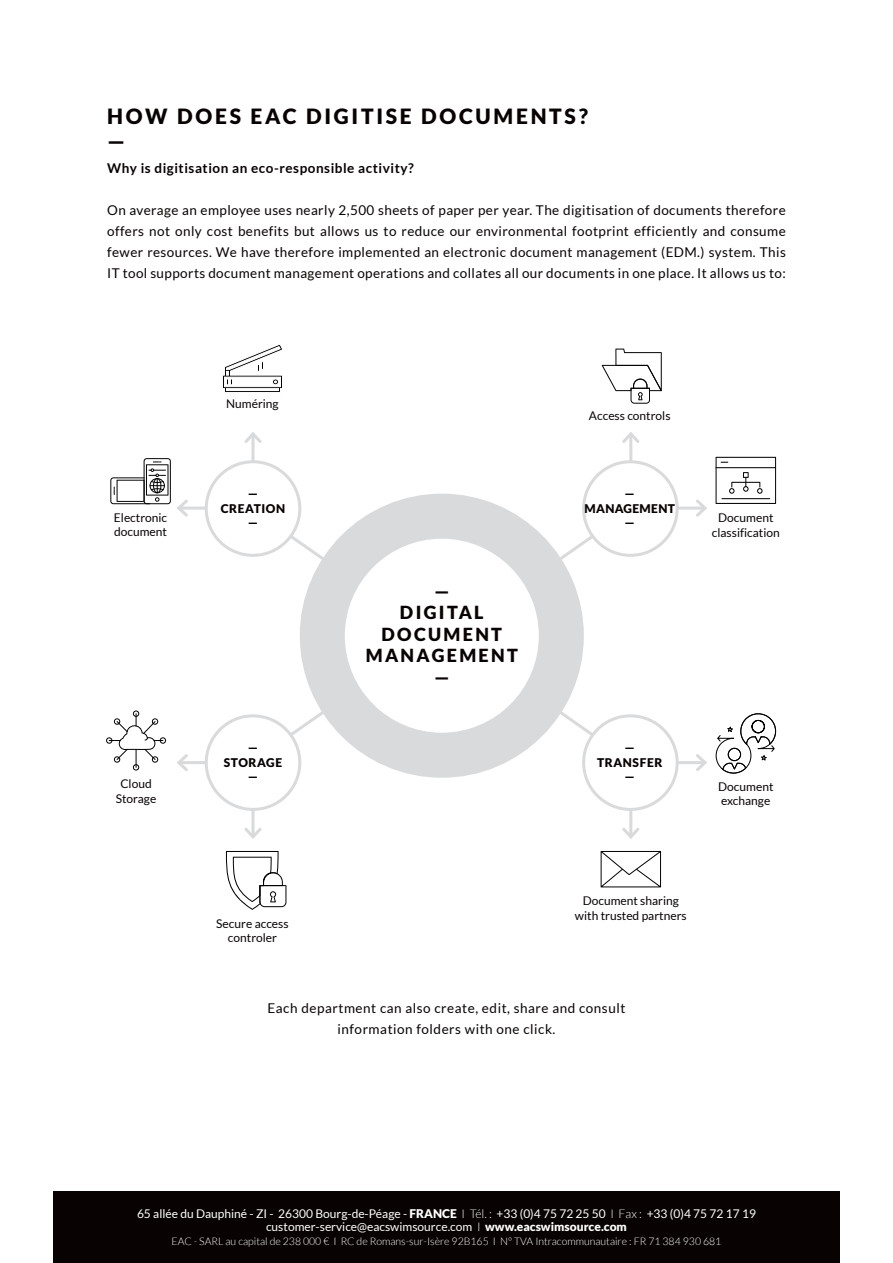
<style>
.page{position:relative;width:893px;height:1263px;background:#fff}
.page>*{position:absolute;margin:0;border:0;box-sizing:border-box;transform-origin:0 0}
.t1{font:900 21px "Lato";letter-spacing:.13em;color:#080302}
.t2{font:900 18px "Lato";letter-spacing:.13em;color:#080302}
.t3{font:13.5px/21px "Lato";letter-spacing:.04em;color:#080302;text-align:justify}
.t4{font:700 13.5px "Lato";letter-spacing:.04em;color:#080302}
.t5{font:12px "Lato";color:#080302}
.t6{font:12px "Lato";color:#fff}
.t7{font:900 12px "Lato";letter-spacing:.05em;color:#080302}
.t8{font:900 12px "Lato";letter-spacing:.03em;color:#080302}
.t9{font:300 10.5px "Lato";color:#fff}
.s1{font-weight:900}
.s2{font-weight:300}
</style>
<div class="page">
<div style="left:53px;top:1192px;width:787px;height:71px;background:#080302"></div>
<svg style="left:273px;top:524px;width:90px;height:64px"></svg>
<svg style="left:520px;top:524px;width:90px;height:64px"></svg>
<svg style="left:273px;top:683px;width:90px;height:64px"></svg>
<svg style="left:520px;top:683px;width:90px;height:64px"></svg>
<svg style="left:622px;top:432px;width:85px;height:85px"></svg>
<svg style="left:622px;top:754px;width:85px;height:85px"></svg>
<svg style="left:177px;top:753px;width:85px;height:86px"></svg>
<div style="left:300px;top:494px;width:284px;height:284px;border:45px solid #d9dadc;border-radius:50%"></div>
<div style="left:206px;top:462px;width:94px;height:93px;background:#fff;border-radius:50%"></div>
<div style="left:205px;top:460px;width:96px;height:97px;border:3px solid #d9dadc;border-radius:50%"></div>
<div style="left:584px;top:462px;width:93px;height:93px;background:#fff;border-radius:50%"></div>
<div style="left:582px;top:460px;width:97px;height:97px;border:3px solid #d9dadc;border-radius:50%"></div>
<div style="left:206px;top:716px;width:94px;height:93px;background:#fff;border-radius:50%"></div>
<div style="left:205px;top:714px;width:96px;height:97px;border:3px solid #d9dadc;border-radius:50%"></div>
<div style="left:584px;top:716px;width:93px;height:93px;background:#fff;border-radius:50%"></div>
<div style="left:582px;top:714px;width:97px;height:97px;border:3px solid #d9dadc;border-radius:50%"></div>
<svg style="left:106px;top:710px;width:60px;height:60px"></svg>
<svg style="left:226px;top:851px;width:60px;height:59px"></svg>
<svg style="left:602px;top:349px;width:60px;height:55px"></svg>
<svg style="left:715px;top:713px;width:62px;height:61px"></svg>
<svg style="left:601px;top:851px;width:60px;height:36px"></svg>
<svg style="left:716px;top:457px;width:60px;height:47px"></svg>
<hr style="left:721px;top:498px;width:49px;height:1px;background:#000">
<svg style="left:222px;top:344px;width:61px;height:48px"></svg>
<svg style="left:110px;top:432px;width:154px;height:87px"></svg>
<p class="t1" style="left:107px;top:104px;width:482px">HOW DOES EAC DIGITISE DOCUMENTS?</p>
<p class="t1" style="left:107px;top:129px;width:20px">—</p>
<p class="t4" style="left:107px;top:160px;width:308px">Why is digitisation an eco-responsible activity?</p>
<p class="t3" style="left:107px;top:199px;width:680px">On average an employee uses nearly 2,500 sheets of paper per year. The digitisation of documents therefore offers not only cost benefits but allows us to reduce our environmental footprint efficiently and consume fewer resources. We have therefore implemented an electronic document management (EDM.) system. This IT tool supports document management operations and collates all our documents in one place. It allows us to:</p>
<p class="t5" style="left:114px;top:511px;width:55px">Electronic</p>
<p class="t5" style="left:114px;top:525px;width:54px">document</p>
<p class="t5" style="left:120px;top:777px;width:33px">Cloud</p>
<p class="t5" style="left:116px;top:791px;width:42px">Storage</p>
<p class="t5" style="left:226px;top:397px;width:54px">Numéring</p>
<p class="t7" style="left:248px;top:487px;width:12px">—</p>
<p class="t7" style="left:221px;top:501px;width:66px">CREATION</p>
<p class="t7" style="left:248px;top:516px;width:12px">—</p>
<p class="t7" style="left:248px;top:741px;width:12px">—</p>
<p class="t7" style="left:224px;top:755px;width:60px">STORAGE</p>
<p class="t7" style="left:248px;top:770px;width:12px">—</p>
<p class="t2" style="left:434px;top:580px;width:17px">—</p>
<p class="t2" style="left:400px;top:602px;width:85px">DIGITAL</p>
<p class="t2" style="left:382px;top:624px;width:122px">DOCUMENT</p>
<p class="t2" style="left:366px;top:645px;width:154px">MANAGEMENT</p>
<p class="t2" style="left:434px;top:667px;width:17px">—</p>
<p class="t5" style="left:589px;top:409px;width:83px">Access controls</p>
<p class="t7" style="left:625px;top:487px;width:12px">—</p>
<p class="t8" style="left:584px;top:501px;width:92px">MANAGEMENT</p>
<p class="t7" style="left:625px;top:516px;width:12px">—</p>
<p class="t5" style="left:718px;top:511px;width:57px">Document</p>
<p class="t5" style="left:712px;top:526px;width:69px">classification</p>
<p class="t7" style="left:625px;top:741px;width:12px">—</p>
<p class="t7" style="left:597px;top:755px;width:67px">TRANSFER</p>
<p class="t7" style="left:625px;top:770px;width:12px">—</p>
<p class="t5" style="left:718px;top:780px;width:57px">Document</p>
<p class="t5" style="left:721px;top:794px;width:51px">exchange</p>
<p class="t5" style="left:216px;top:917px;width:74px">Secure access</p>
<p class="t5" style="left:228px;top:931px;width:51px">controler</p>
<p class="t5" style="left:583px;top:894px;width:98px">Document sharing</p>
<p class="t5" style="left:575px;top:909px;width:113px">with trusted partners</p>
<p class="t3" style="left:268px;top:998px;width:359px">Each department can also create, edit, share and consult</p>
<p class="t3" style="left:337px;top:1019px;width:219px">information folders with one click.</p>
<p class="t6" style="left:137px;top:1206px;width:620px">65 allée du Dauphiné - ZI - 26300 Bourg-de-Péage - <span class="s1">FRANCE</span> <span class="s2">I Tél. :</span> +33 (0)4 75 72 25 50 <span class="s2">I Fax :</span> +33 (0)4 75 72 17 19</p>
<p class="t6" style="left:266px;top:1220px;width:362px">customer-service@eacswimsource.com <span class="s2">I</span> <span class="s1">www.eacswimsource.com</span></p>
<p class="t9" style="left:172px;top:1235px;width:551px">EAC - SARL au capital de 238 000 € I RC de Romans-sur-Isère 92B165 I N° TVA Intracommunautaire : FR 71 384 930 681</p>
</div>
